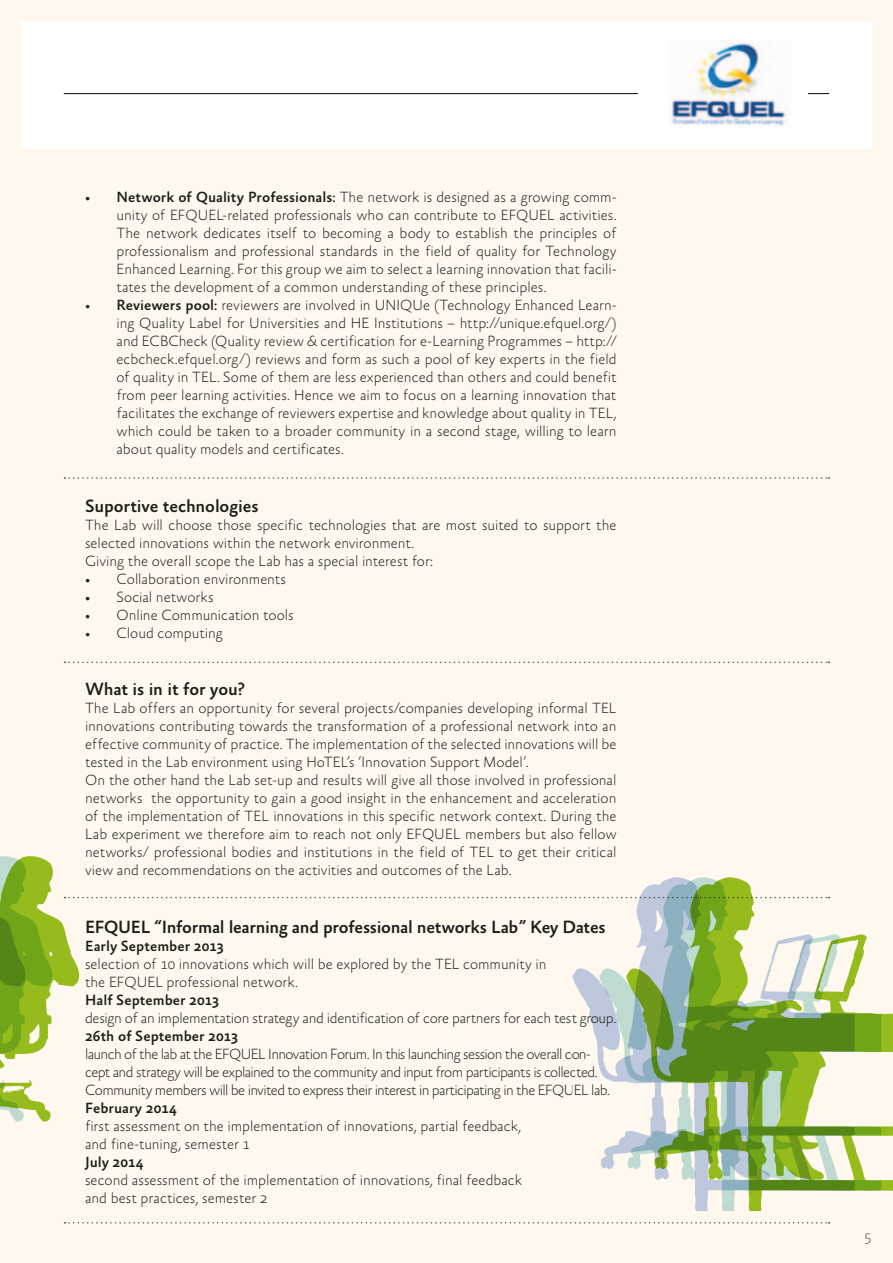
<style>
.page{position:relative;width:893px;height:1263px;background:#fff8ef}
.page>*{position:absolute;margin:0;border:0;box-sizing:border-box;transform-origin:0 0}
.t1{font:500 18px "Absara Sans";letter-spacing:-.015em;color:#1d1d1b}
.t2{font:100 15px/18px "Absara Sans";letter-spacing:-.005em;color:#1d1d1b}
.t3{font:100 15px/18px "Absara Sans";letter-spacing:-.045em;color:#1d1d1b}
.t4{font:500 15px "Absara Sans";letter-spacing:.005em;color:#1d1d1b}
.t5{font:100 15px "Absara Sans";color:#575756}
.s1{font-weight:500}
</style>
<div class="page">
<div style="left:21px;top:21px;width:851px;height:128px;background:#fff"></div>
<svg style="left:65px;top:477px;width:764px;height:2px"></svg>
<svg style="left:65px;top:661px;width:764px;height:2px"></svg>
<svg style="left:65px;top:1222px;width:764px;height:1px"></svg>
<svg style="left:808px;top:93px;width:21px;height:1px"></svg>
<hr style="left:64px;top:93px;width:574px;height:1px;background:#1d1d1b">
<img style="left:670px;top:42px;width:119px;height:84px">
<svg style="left:881px;top:1013px;width:12px;height:178px"></svg>
<svg style="left:854px;top:934px;width:27px;height:257px"></svg>
<svg style="left:601px;top:896px;width:253px;height:315px"></svg>
<svg style="left:0;top:856px;width:829px;height:277px"></svg>
<p class="t2" style="left:117px;top:189px;width:502px;text-align:justify;text-indent:-31px">• <span class="s1">Network of Quality Professionals:</span> The network is designed as a growing comm&shy;unity of EFQUEL-related professionals who can contribute to EFQUEL activities.<br>The network dedicates itself to becoming a body to establish the principles of professionalism and professional standards in the field of quality for Technology Enhanced Learning. For this group we aim to select a learning innovation that facili&shy;tates the development of a common understanding of these principles.</p>
<p class="t2" style="left:117px;top:297px;width:502px;text-align:justify;text-indent:-31px">• <span class="s1">Reviewers pool:</span> reviewers are involved in UNIQUe (Technology Enhanced Learn&shy;ing Quality Label for Universities and HE Institutions – http://unique.efquel.org/) and ECBCheck (Quality review &amp; certification for e-Learning Programmes – http:// ecbcheck.efquel.org/) reviews and form as such a pool of key experts in the field of quality in TEL. Some of them are less experienced than others and could benefit from peer learning activities. Hence we aim to focus on a learning innovation that facilitates the exchange of reviewers expertise and knowledge about quality in TEL, which could be taken to a broader community in a second stage, willing to learn about quality models and certificates.</p>
<p class="t1" style="left:85px;top:496px;width:175px">Suportive technologies</p>
<p class="t2" style="left:85px;top:516px;width:533px">The Lab will choose those specific technologies that are most suited to support the selected innovations within the network environment.<br>Giving the overall scope the Lab has a special interest for:</p>
<p class="t2" style="left:85px;top:570px;width:203px">• Collaboration environments</p>
<p class="t2" style="left:85px;top:588px;width:130px">• Social networks</p>
<p class="t2" style="left:85px;top:606px;width:210px">• Online Communication tools</p>
<p class="t2" style="left:85px;top:624px;width:140px">• Cloud computing</p>
<p class="t1" style="left:85px;top:680px;width:161px">What is in it for you?</p>
<p class="t2" style="left:85px;top:700px;width:533px">The Lab offers an opportunity for several projects/companies developing informal TEL innovations contributing towards the transformation of a professional network into an effective community of practice. The implementation of the selected innovations will be tested in the Lab environment using HoTEL’s ‘Innovation Support Model’.<br>On the other hand the Lab set-up and results will give all those involved in professional networks the opportunity to gain a good insight in the enhancement and acceleration of the implementation of TEL innovations in this specific network context. During the Lab experiment we therefore aim to reach not only EFQUEL members but also fellow networks/ professional bodies and institutions in the field of TEL to get their critical view and recommendations on the activities and outcomes of the Lab.</p>
<p class="t1" style="left:85px;top:917px;width:522px">EFQUEL “Informal learning and professional networks Lab” Key Dates</p>
<p class="t4" style="left:85px;top:938px;width:140px">Early September 2013</p>
<p class="t2" style="left:85px;top:956px;width:463px">selection of 10 innovations which will be explored by the TEL community in the EFQUEL professional network.</p>
<p class="t4" style="left:85px;top:992px;width:136px">Half September 2013</p>
<p class="t2" style="left:85px;top:1010px;width:533px">design of an implementation strategy and identification of core partners for each test group.</p>
<p class="t4" style="left:85px;top:1028px;width:155px">26th of September 2013</p>
<p class="t3" style="left:85px;top:1046px;width:526px">launch of the lab at the EFQUEL Innovation Forum. In this launching session the overall con&shy;cept and strategy will be explained to the community and input from participants is collected.<br>Community members will be invited to express their interest in participating in the EFQUEL lab.</p>
<p class="t4" style="left:85px;top:1100px;width:93px">February 2014</p>
<p class="t2" style="left:85px;top:1118px;width:438px">first assessment on the implementation of innovations, partial feedback, and fine-tuning, semester 1</p>
<p class="t4" style="left:85px;top:1154px;width:60px">July 2014</p>
<p class="t2" style="left:85px;top:1172px;width:439px">second assessment of the implementation of innovations, final feedback and best practices, semester 2</p>
<p class="t5" style="left:864px;top:1228px;width:9px">5</p>
</div>
